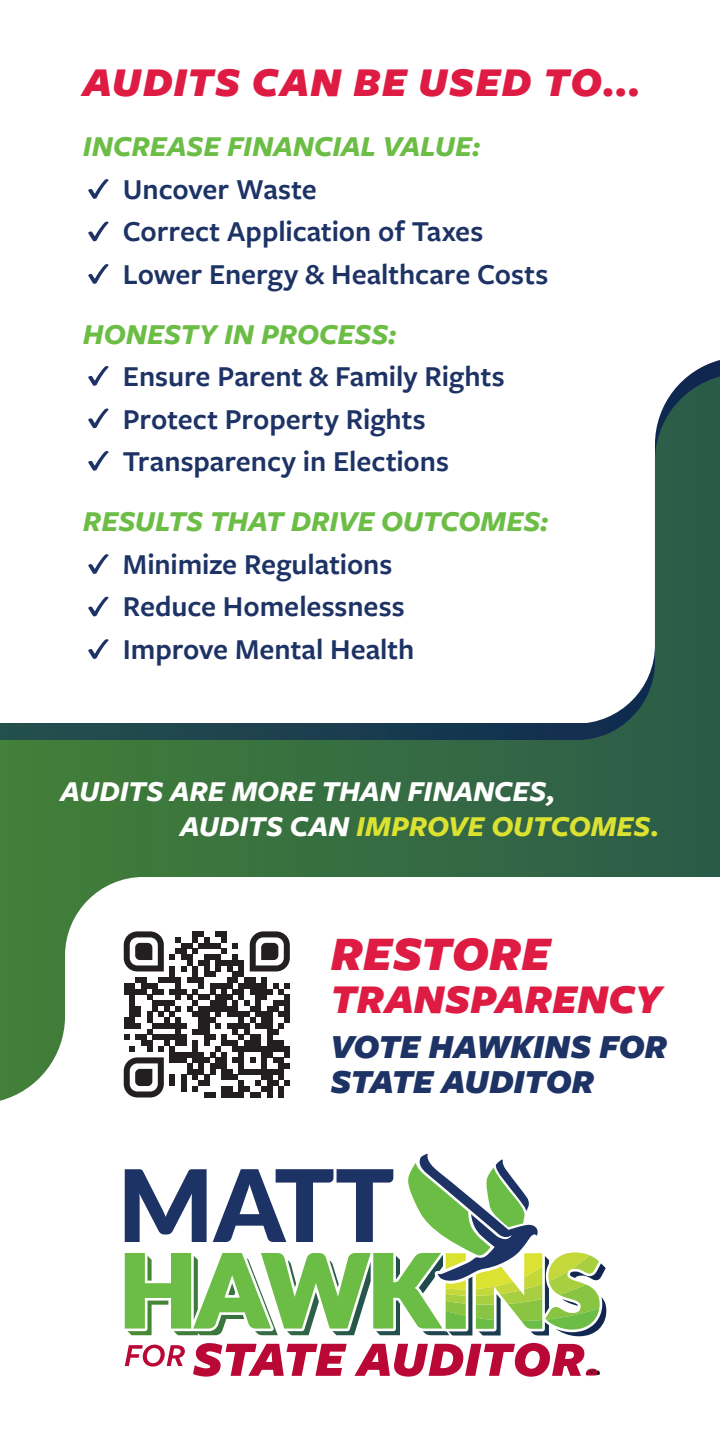
<style>
.page{position:relative;width:720px;height:1440px;background:#fff}
.page>*{position:absolute;margin:0;border:0;box-sizing:border-box;transform-origin:0 0}
.t1{font:italic 900 50px "Freight Sans Pro";letter-spacing:-.005em;color:#de1c43}
.t2{font:italic 900 42.5px "Freight Sans Pro";letter-spacing:.01em;color:#de1c43}
.t3{font:italic 900 35px/35px "Freight Sans Pro";letter-spacing:-.01em;color:#1e3365}
.t4{font:600 30px/42.5px "Freight Sans Pro";color:#1e3365}
.t5{font:italic 700 30px "Freight Sans Pro";color:#6cbd46}
.t6{font:italic 700 30px/35px "Freight Sans Pro";color:#fff}
.s1{color:#dce231}
</style>
<div class="page">
<svg style="left:0;top:724px;width:576px;height:16px;background:#1b404e"></svg>
<svg style="left:687px;top:360px;width:33px;height:17px"></svg>
<div style="left:0;top:740px;width:720px;height:137px;background:linear-gradient(to right,#428038,#2b5b4a)"></div>
<svg style="left:0;top:845px;width:290px;height:256px"></svg>
<svg style="left:576px;top:377px;width:144px;height:379px"></svg>
<svg style="left:88px;top:179px;width:21px;height:20px"></svg>
<svg style="left:88px;top:221px;width:21px;height:20px"></svg>
<svg style="left:88px;top:264px;width:21px;height:20px"></svg>
<svg style="left:88px;top:366px;width:21px;height:20px"></svg>
<svg style="left:88px;top:408px;width:21px;height:20px"></svg>
<svg style="left:88px;top:451px;width:21px;height:20px"></svg>
<svg style="left:88px;top:554px;width:21px;height:20px"></svg>
<svg style="left:88px;top:596px;width:21px;height:20px"></svg>
<svg style="left:88px;top:639px;width:21px;height:20px"></svg>
<svg style="left:125px;top:1345px;width:60px;height:22px"></svg>
<svg style="left:193px;top:1343px;width:154px;height:34px"></svg>
<svg style="left:125px;top:1154px;width:481px;height:182px"></svg>
<svg style="left:354px;top:1343px;width:247px;height:34px"></svg>
<h2 class="t2" style="left:83px;top:53px;width:560px">AUDITS CAN BE USED TO…</h2>
<p class="t5" style="left:83px;top:126px;width:399px">INCREASE FINANCIAL VALUE:</p>
<p class="t4" style="left:123px;top:167px;width:427px">Uncover Waste<br>Correct Application of Taxes<br>Lower Energy &amp; Healthcare Costs</p>
<p class="t5" style="left:83px;top:314px;width:315px">HONESTY IN PROCESS:</p>
<p class="t4" style="left:123px;top:354px;width:383px">Ensure Parent &amp; Family Rights<br>Protect Property Rights<br>Transparency in Elections</p>
<p class="t5" style="left:83px;top:501px;width:467px">RESULTS THAT DRIVE OUTCOMES:</p>
<p class="t4" style="left:123px;top:542px;width:293px">Minimize Regulations<br>Reduce Homelessness<br>Improve Mental Health</p>
<p class="t6" style="left:180px;top:773px;width:481px;text-indent:-120px">AUDITS ARE MORE THAN FINANCES,<br>AUDITS CAN <span class="s1">IMPROVE OUTCOMES.</span></p>
<h1 class="t1" style="left:330px;top:919px;width:222px">RESTORE</h1>
<h2 class="t2" style="left:330px;top:970px;width:333px">TRANSPARENCY</h2>
<p class="t3" style="left:330px;top:1028px;width:338px">VOTE HAWKINS FOR<br>STATE AUDITOR</p>
</div>
